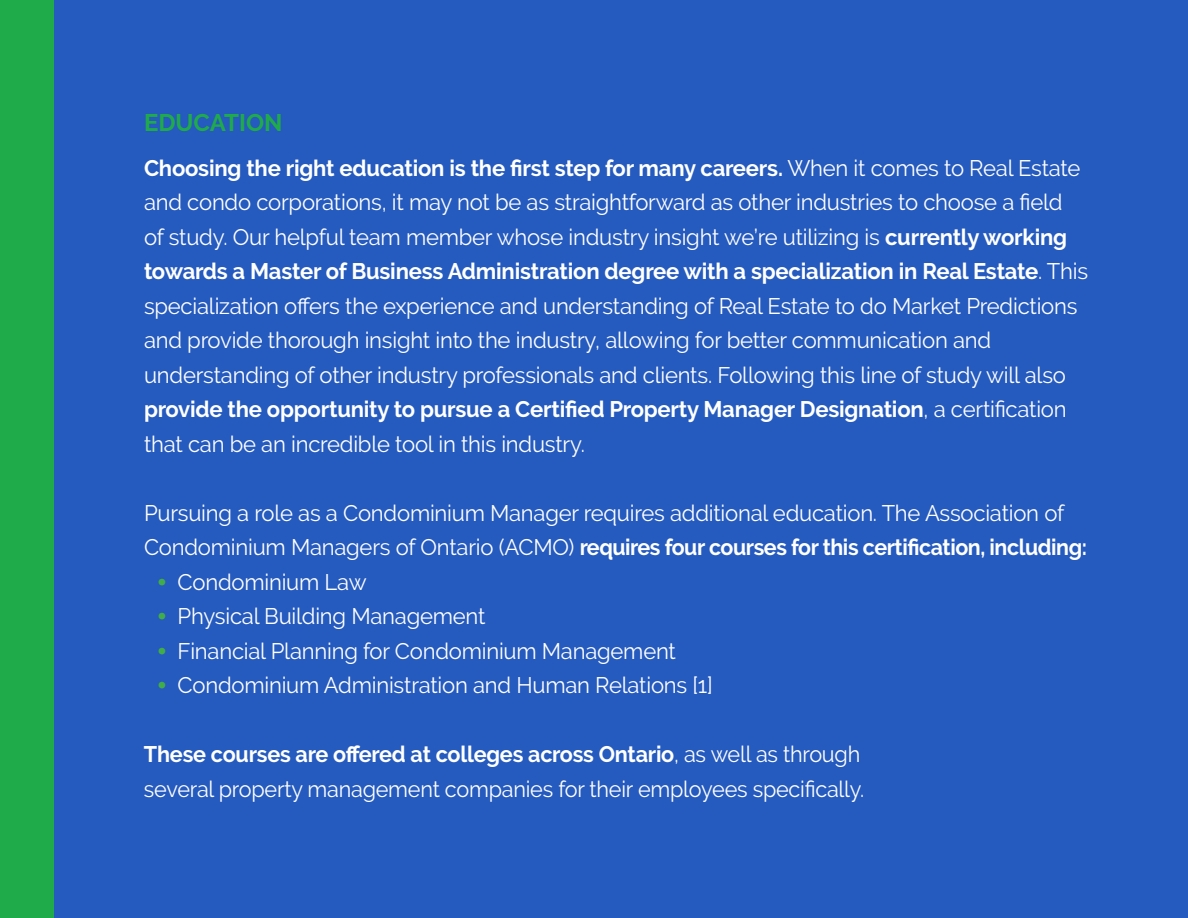
<style>
.page{position:relative;width:1188px;height:918px;background:#255abf}
.page>*{position:absolute;margin:0;border:0;box-sizing:border-box;transform-origin:0 0}
.t1{font:700 24px "Raleway";color:#20ab4a}
.t2{font:22.5px/34.5px "Raleway";letter-spacing:-.01em;color:#fff}
.t3{font:22.5px/34.5px "Raleway";letter-spacing:-.01em;color:#fff;scale:.96 1}
.s1{font-weight:700}
.s2{font-family:"Gotham";font-weight:700;color:#41ad49}
</style>
<div class="page">
<div style="left:0;top:0;width:54px;height:918px;background:#20ab4a"></div>
<p class="t1" style="left:144px;top:109px;width:140px">EDUCATION</p>
<p class="t2" style="left:144px;top:151px;width:946px"><span class="s1">Choosing the right education is the first step for many careers.</span> When it comes to Real Estate and condo corporations, it may not be as straightforward as other industries to choose a field of study. Our helpful team member whose industry insight we’re utilizing is <span class="s1">currently working towards a Master of Business Administration degree with a specialization in Real Estate</span>. This specialization offers the experience and understanding of Real Estate to do Market Predictions and provide thorough insight into the industry, allowing for better communication and understanding of other industry professionals and clients. Following this line of study will also <span class="s1">provide the opportunity to pursue a Certified Property Manager Designation</span>, a certification that can be an incredible tool in this industry.</p>
<p class="t2" style="left:144px;top:496px;width:945px">Pursuing a role as a Condominium Manager requires additional education. The Association of<br>Condominium Managers of Ontario (ACMO) <span class="s1">requires four courses for this certification, including:</span></p>
<p class="t2" style="left:156px;top:565px;width:212px"><span class="s2">•</span> Condominium Law</p>
<p class="t2" style="left:156px;top:599px;width:331px"><span class="s2">•</span> Physical Building Management</p>
<p class="t2" style="left:156px;top:634px;width:521px"><span class="s2">•</span> Financial Planning for Condominium Management</p>
<p class="t2" style="left:156px;top:668px;width:558px"><span class="s2">•</span> Condominium Administration and Human Relations [1]</p>
<p class="t3" style="left:144px;top:737px;width:752px"><span class="s1">These courses are offered at colleges across Ontario</span>, as well as through several property management companies for their employees specifically.</p>
</div>
